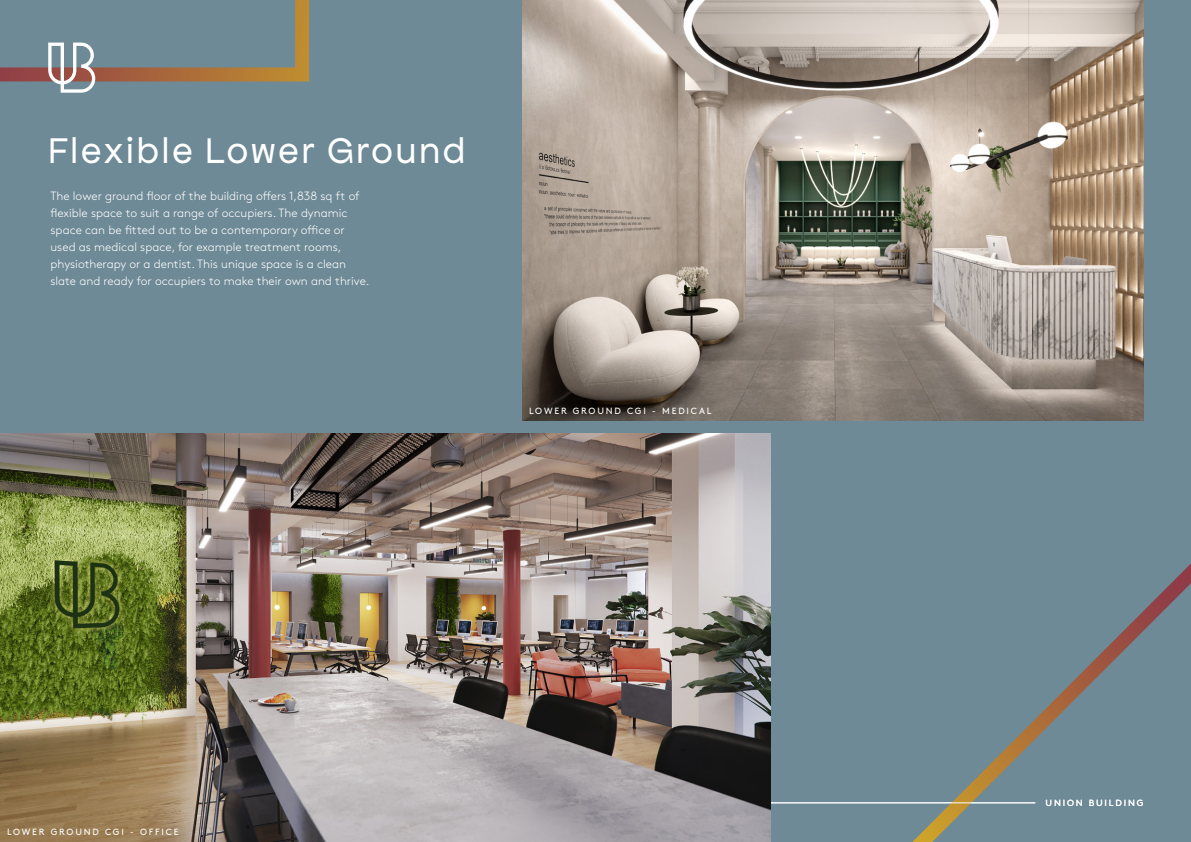
<style>
.page{position:relative;width:1191px;height:842px;background:#6e8a96}
.page>*{position:absolute;margin:0;border:0;box-sizing:border-box;transform-origin:0 0}
.t1{font:38px "Apfel Grotezk";letter-spacing:.06em;color:#fff}
.t2{font:300 12px/17px "Brown";color:#fff}
.t3{font:9px "Brown";letter-spacing:.2em;color:#fff}
</style>
<div class="page">
<svg style="left:821px;top:563px;width:370px;height:279px"></svg>
<hr style="left:49px;top:802px;width:986px;height:1px;background:#fff">
<img style="left:0;top:433px;width:770px;height:409px">
<img style="left:522px;top:0;width:621px;height:420px">
<svg style="left:0;top:0;width:310px;height:93px"></svg>
<h1 class="t1" style="left:48px;top:131px;width:419px">Flexible Lower Ground</h1>
<p class="t2" style="left:50px;top:187px;width:320px">The lower ground floor of the building offers 1,838 sq ft of flexible space to suit a range of occupiers. The dynamic space can be fitted out to be a contemporary office or used as medical space, for example treatment rooms, physiotherapy or a dentist. This unique space is a clean slate and ready for occupiers to make their own and thrive.</p>
<p class="t3" style="left:529px;top:404px;width:184px">LOWER GROUND CGI - MEDICAL</p>
<p class="t3" style="left:7px;top:825px;width:173px">LOWER GROUND CGI - OFFICE</p>
<p class="t3" style="left:1045px;top:796px;width:99px">UNION BUILDING</p>
</div>
